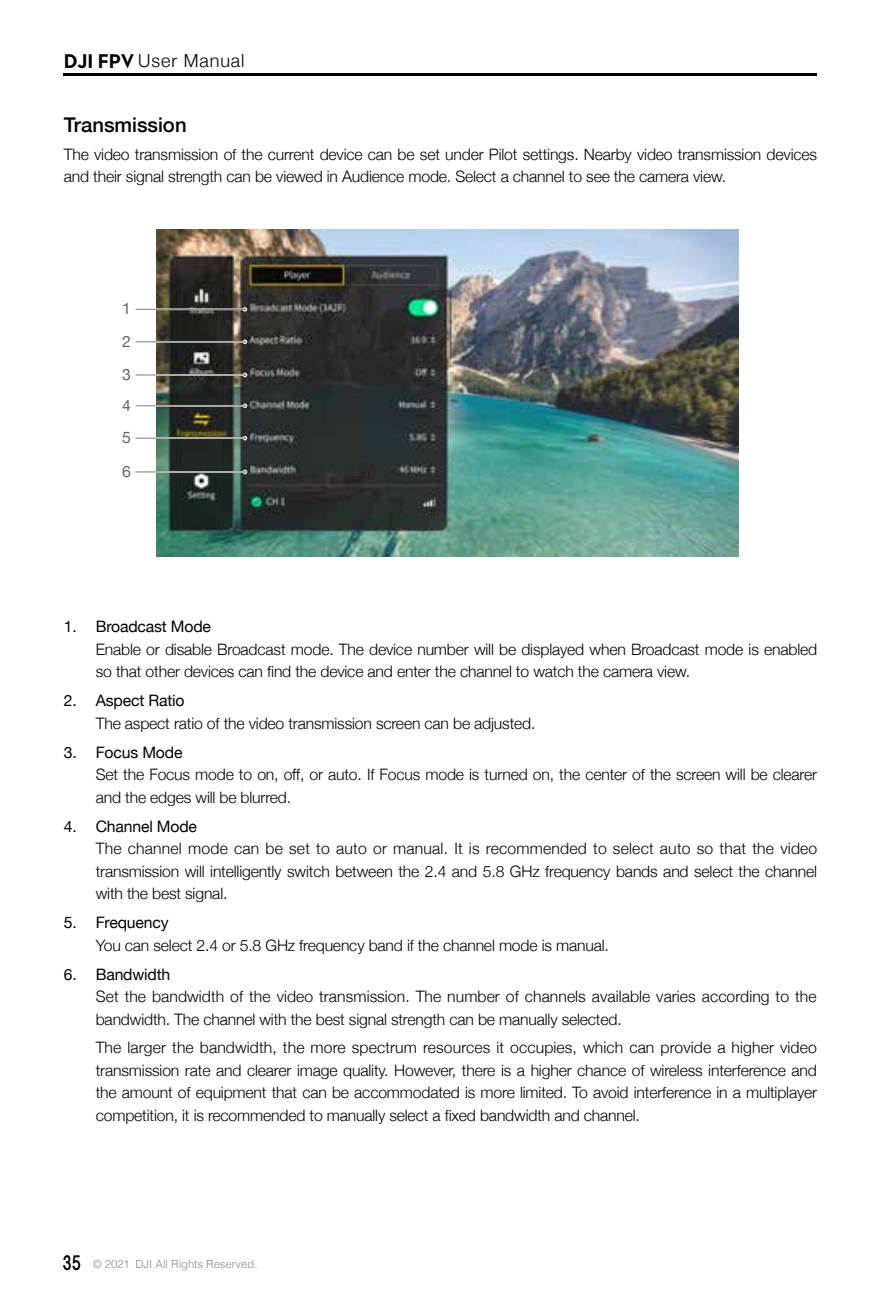
<style>
.page{position:relative;width:881px;height:1308px;background:#fff}
.page>*{position:absolute;margin:0;border:0;box-sizing:border-box;transform-origin:0 0}
.t1{font:500 20.25px "Helvetica Neue";color:#000}
.t2{font:300 18px "Helvetica Neue";letter-spacing:.05em;color:#000}
.t3{font:300 15.75px/22.5px "Helvetica Neue";letter-spacing:-.01em;color:#000}
.t4{font:15.75px "Helvetica Neue";letter-spacing:-.01em;color:#000}
.t5{font:15.75px/32.9px "Helvetica Neue";color:#656464;text-align:justify}
.t6{font:300 11.25px "Helvetica";color:#898989}
.s1{font-family:"Dji";font-weight:700;font-size:20.25px}
.s2{font-family:"Gujarati Sangam MN";font-weight:700;font-size:18px;color:#000}
</style>
<div class="page">
<hr style="left:64px;top:74px;width:752px;height:2px;background:#000">
<img style="left:157px;top:230px;width:581px;height:327px">
<hr style="left:136px;top:308px;width:109px;height:2px;background:#fff">
<hr style="left:136px;top:309px;width:109px;height:1px;background:#7d7d7d">
<svg style="left:242px;top:307px;width:5px;height:4px"></svg>
<hr style="left:136px;top:341px;width:109px;height:2px;background:#fff">
<hr style="left:136px;top:341px;width:109px;height:1px;background:#7d7d7d">
<svg style="left:242px;top:339px;width:5px;height:5px"></svg>
<hr style="left:136px;top:374px;width:109px;height:2px;background:#fff">
<hr style="left:136px;top:374px;width:109px;height:1px;background:#7d7d7d">
<svg style="left:242px;top:373px;width:5px;height:4px"></svg>
<hr style="left:136px;top:405px;width:109px;height:2px;background:#fff">
<hr style="left:136px;top:405px;width:109px;height:1px;background:#7d7d7d">
<svg style="left:242px;top:403px;width:5px;height:5px"></svg>
<hr style="left:136px;top:437px;width:109px;height:2px;background:#fff">
<hr style="left:136px;top:438px;width:109px;height:1px;background:#7d7d7d">
<svg style="left:242px;top:436px;width:5px;height:4px"></svg>
<hr style="left:136px;top:471px;width:109px;height:2px;background:#fff">
<hr style="left:136px;top:471px;width:109px;height:1px;background:#7d7d7d">
<svg style="left:242px;top:470px;width:5px;height:4px"></svg>
<p class="t2" style="left:64px;top:46px;width:182px"><span class="s1">DJI FPV</span> User Manual</p>
<p class="t1" style="left:64px;top:109px;width:124px">Transmission</p>
<p class="t3" style="left:64px;top:142px;width:754px">The video transmission of the current device can be set under Pilot settings. Nearby video transmission devices and their signal strength can be viewed in Audience mode. Select a channel to see the camera view.</p>
<p class="t5" style="left:122px;top:293px;width:10px">1<br>2<br>3</p>
<p class="t5" style="left:122px;top:390px;width:10px">4<br>5</p>
<p class="t5" style="left:122px;top:456px;width:10px">6</p>
<p class="t4" style="left:64px;top:615px;width:149px">1. Broadcast Mode</p>
<p class="t3" style="left:96px;top:637px;width:722px">Enable or disable Broadcast mode. The device number will be displayed when Broadcast mode is enabled so that other devices can find the device and enter the channel to watch the camera view.</p>
<p class="t4" style="left:64px;top:689px;width:122px">2. Aspect Ratio</p>
<p class="t3" style="left:96px;top:711px;width:441px">The aspect ratio of the video transmission screen can be adjusted.</p>
<p class="t4" style="left:64px;top:740px;width:120px">3. Focus Mode</p>
<p class="t3" style="left:96px;top:762px;width:722px">Set the Focus mode to on, off, or auto. If Focus mode is turned on, the center of the screen will be clearer and the edges will be blurred.</p>
<p class="t4" style="left:64px;top:814px;width:135px">4. Channel Mode</p>
<p class="t3" style="left:96px;top:836px;width:722px;text-align:justify">The channel mode can be set to auto or manual. It is recommended to select auto so that the video transmission will intelligently switch between the 2.4 and 5.8 GHz frequency bands and select the channel with the best signal.</p>
<p class="t4" style="left:64px;top:911px;width:106px">5. Frequency</p>
<p class="t3" style="left:96px;top:932px;width:514px">You can select 2.4 or 5.8 GHz frequency band if the channel mode is manual.</p>
<p class="t4" style="left:64px;top:962px;width:108px">6. Bandwidth</p>
<p class="t3" style="left:96px;top:984px;width:722px">Set the bandwidth of the video transmission. The number of channels available varies according to the bandwidth. The channel with the best signal strength can be manually selected.</p>
<p class="t3" style="left:96px;top:1035px;width:722px;text-align:justify">The larger the bandwidth, the more spectrum resources it occupies, which can provide a higher video transmission rate and clearer image quality. However, there is a higher chance of wireless interference and the amount of equipment that can be accommodated is more limited. To avoid interference in a multiplayer competition, it is recommended to manually select a fixed bandwidth and channel.</p>
<p class="t6" style="left:63px;top:1254px;width:196px"><span class="s2">35</span> © 2021 DJI All Rights Reserved.</p>
</div>
